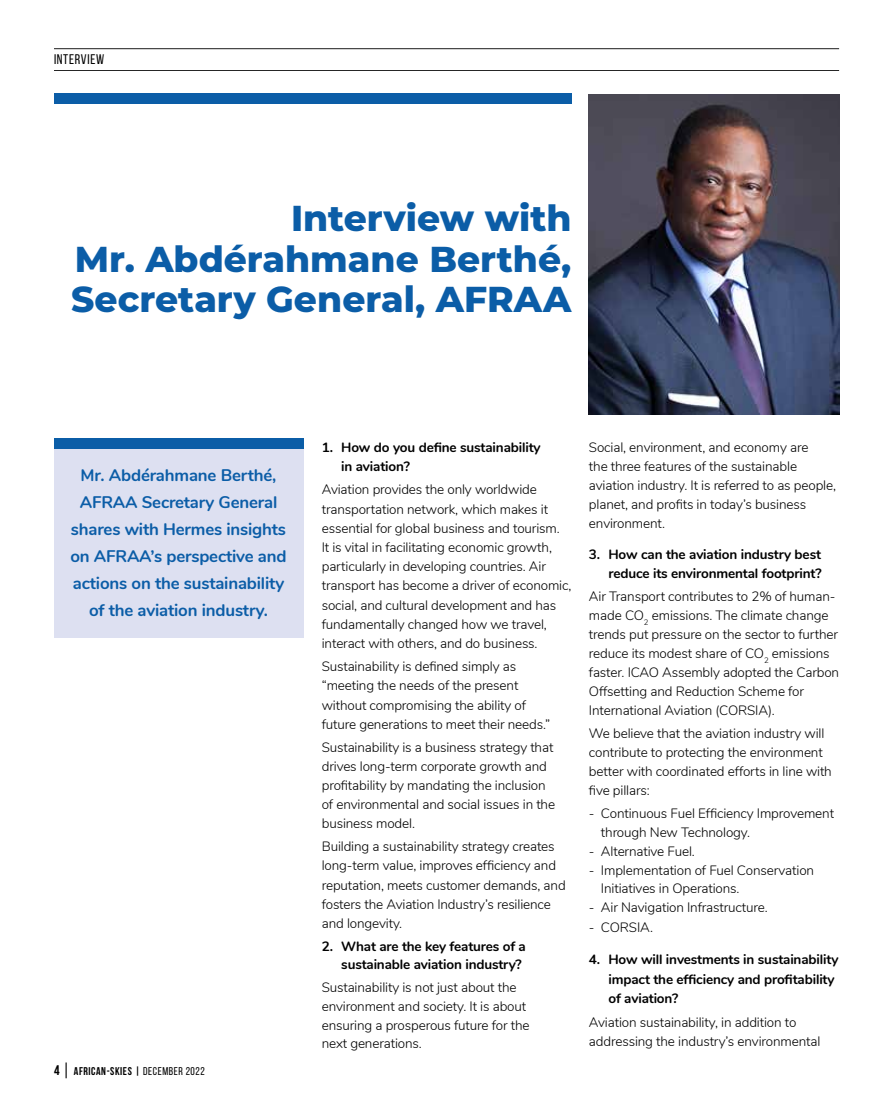
<style>
.page{position:relative;width:893px;height:1106px;background:#fff}
.page>*{position:absolute;margin:0;border:0;box-sizing:border-box;transform-origin:0 0}
.t1{font:800 36px/40.8px "Montserrat";color:#0b5da7;text-align:justify}
.t2{font:700 16.8px/27px "Nunito";letter-spacing:-.01em;color:#0b5da7;text-align:center}
.t3{font:13.95px "Bebas Neue";letter-spacing:.05em;color:#000}
.t4{font:300 13.5px/18.9px "Nunito";letter-spacing:-.01em;color:#000}
.t5{font:700 13.5px/18.8px "Nunito";letter-spacing:-.01em;color:#000}
.t6{font:700 11.25px "Bebas Neue";letter-spacing:.05em;color:#000}
.s1{font-size:13.95px}
.s2{font-family:"Montserrat";font-weight:400;font-size:16.8px}
.s3{font-weight:400}
</style>
<div class="page">
<div style="left:54px;top:438px;width:250px;height:200px;background:#dde0f1"></div>
<img style="left:589px;top:94px;width:250px;height:321px">
<div style="left:54px;top:94px;width:517px;height:10px;background:#0b5da7"></div>
<hr style="left:54px;top:70px;width:785px;height:1px;background:#000">
<hr style="left:54px;top:48px;width:785px;height:1px;background:#000">
<div style="left:54px;top:438px;width:250px;height:11px;background:#0b5da7"></div>
<p class="t3" style="left:54px;top:52px;width:52px">INTERVIEW</p>
<h1 class="t1" style="left:71px;top:196px;width:502px;text-indent:220px">Interview with Mr. Abdérahmane Berthé, Secretary General, AFRAA</h1>
<p class="t2" style="left:70px;top:461px;width:218px">Mr. Abdérahmane Berthé,<br>AFRAA Secretary General shares with Hermes insights on AFRAA’s perspective and actions on the sustainability of the aviation industry.</p>
<p class="t6" style="left:54px;top:1065px;width:152px"><span class="s1">4</span> <span class="s2">|</span> AFRICAN-SKIES | <span class="s3">DECEMBER 2022</span></p>
<p class="t5" style="left:341px;top:437px;width:201px;text-indent:-19px">1. How do you define sustainability in aviation?</p>
<p class="t4" style="left:322px;top:479px;width:251px">Aviation provides the only worldwide transportation network, which makes it essential for global business and tourism.<br>It is vital in facilitating economic growth, particularly in developing countries. Air transport has become a driver of economic, social, and cultural development and has fundamentally changed how we travel, interact with others, and do business.</p>
<p class="t4" style="left:322px;top:656px;width:230px">Sustainability is defined simply as “meeting the needs of the present without compromising the ability of future generations to meet their needs.”</p>
<p class="t4" style="left:322px;top:737px;width:235px">Sustainability is a business strategy that drives long-term corporate growth and profitability by mandating the inclusion of environmental and social issues in the business model.</p>
<p class="t4" style="left:322px;top:836px;width:245px">Building a sustainability strategy creates long-term value, improves efficiency and reputation, meets customer demands, and fosters the Aviation Industry’s resilience and longevity.</p>
<p class="t5" style="left:341px;top:935px;width:186px;text-indent:-19px">2. What are the key features of a sustainable aviation industry?</p>
<p class="t4" style="left:322px;top:977px;width:209px">Sustainability is not just about the environment and society. It is about ensuring a prosperous future for the next generations.</p>
<p class="t4" style="left:589px;top:437px;width:249px">Social, environment, and economy are<br>the three features of the sustainable aviation industry. It is referred to as people, planet, and profits in today’s business environment.</p>
<p class="t5" style="left:589px;top:544px;width:234px;text-align:right">3. How can the aviation industry best reduce its environmental footprint?</p>
<p class="t4" style="left:589px;top:586px;width:252px">Air Transport contributes to 2% of human&shy;made CO<sub>2</sub> emissions. The climate change trends put pressure on the sector to further reduce its modest share of CO<sub>2</sub> emissions faster. ICAO Assembly adopted the Carbon Offsetting and Reduction Scheme for International Aviation (CORSIA).</p>
<p class="t4" style="left:589px;top:723px;width:244px">We believe that the aviation industry will contribute to protecting the environment better with coordinated efforts in line with five pillars:</p>
<p class="t4" style="left:601px;top:803px;width:235px;text-indent:-12px">- Continuous Fuel Efficiency Improvement through New Technology.</p>
<p class="t4" style="left:589px;top:840px;width:107px">- Alternative Fuel.</p>
<p class="t4" style="left:601px;top:859px;width:215px;text-indent:-12px">- Implementation of Fuel Conservation<br>Initiatives in Operations.</p>
<p class="t4" style="left:589px;top:897px;width:180px">- Air Navigation Infrastructure.</p>
<p class="t4" style="left:589px;top:917px;width:66px">- CORSIA.</p>
<p class="t5" style="left:608px;top:948px;width:232px;line-height:19.5px;text-indent:-19px">4. How will investments in sustainability impact the efficiency and profitability of aviation?</p>
<p class="t4" style="left:589px;top:1011px;width:233px;line-height:19.5px">Aviation sustainability, in addition to addressing the industry’s environmental</p>
</div>
